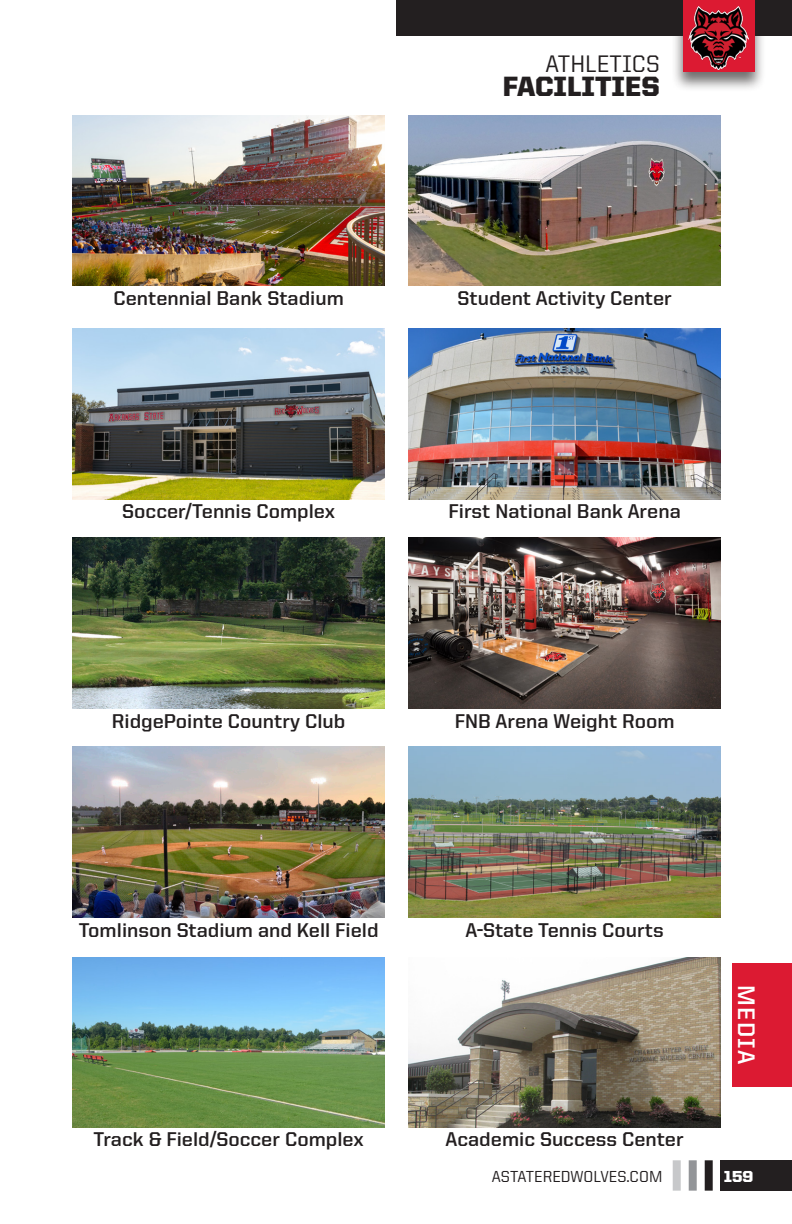
<style>
.page{position:relative;width:792px;height:1224px;background:#fff}
.page>*{position:absolute;margin:0;border:0;box-sizing:border-box;transform-origin:0 0}
.t1{font:900 28px "United Sans Reg";color:#231f20}
.t2{font:500 24px "United Sans Reg";color:#231f20}
.t3{font:700 24px "United Sans Reg";letter-spacing:.05em;color:#fff}
.t4{font:700 20px "United Sans Reg";color:#231f20}
.t5{font:500 16px "United Sans Reg";color:#231f20}
.t6{font:900 16px "United Sans Reg";color:#fff}
</style>
<div class="page">
<div style="left:396px;top:0;width:396px;height:36px;background:#231f20"></div>
<div style="left:721px;top:1160px;width:71px;height:31px;background:#231f20"></div>
<div style="left:689px;top:1160px;width:8px;height:31px;background:#939598"></div>
<div style="left:705px;top:1160px;width:8px;height:31px;background:#231f20"></div>
<div style="left:673px;top:1160px;width:8px;height:31px;background:#c7c8ca"></div>
<div style="left:672px;top:0;width:94px;height:92px;background:#231f20;opacity:.64"></div>
<div style="left:683px;top:0;width:72px;height:72px;background:#dc1a32"></div>
<img style="left:688px;top:7px;width:61px;height:62px">
<div style="left:732px;top:963px;width:60px;height:123px;background:#dc1a32"></div>
<img style="left:73px;top:115px;width:312px;height:170px">
<img style="left:409px;top:115px;width:312px;height:170px">
<img style="left:73px;top:328px;width:312px;height:171px">
<img style="left:409px;top:328px;width:312px;height:171px">
<img style="left:73px;top:538px;width:312px;height:170px">
<img style="left:409px;top:538px;width:312px;height:170px">
<img style="left:73px;top:747px;width:312px;height:171px">
<img style="left:409px;top:747px;width:312px;height:171px">
<img style="left:73px;top:957px;width:312px;height:171px">
<img style="left:409px;top:957px;width:312px;height:171px">
<p class="t2" style="left:545px;top:51px;width:116px">ATHLETICS</p>
<p class="t1" style="left:503px;top:71px;width:159px">FACILITIES</p>
<p class="t4" style="left:113px;top:287px;width:232px">Centennial Bank Stadium</p>
<p class="t4" style="left:457px;top:287px;width:216px">Student Activity Center</p>
<p class="t4" style="left:122px;top:501px;width:214px">Soccer/Tennis Complex</p>
<p class="t4" style="left:449px;top:501px;width:234px">First National Bank Arena</p>
<p class="t4" style="left:112px;top:710px;width:235px">RidgePointe Country Club</p>
<p class="t4" style="left:455px;top:710px;width:221px">FNB Arena Weight Room</p>
<p class="t4" style="left:79px;top:919px;width:301px">Tomlinson Stadium and Kell Field</p>
<p class="t4" style="left:466px;top:919px;width:200px">A-State Tennis Courts</p>
<p class="t4" style="left:94px;top:1128px;width:272px">Track &amp; Field/Soccer Complex</p>
<p class="t4" style="left:446px;top:1128px;width:240px">Academic Success Center</p>
<p class="t3" style="left:760px;top:985px;width:80px;rotate:90deg">MEDIA</p>
<p class="t5" style="left:492px;top:1167px;width:172px">ASTATEREDWOLVES.COM</p>
<p class="t6" style="left:724px;top:1167px;width:31px">159</p>
</div>
